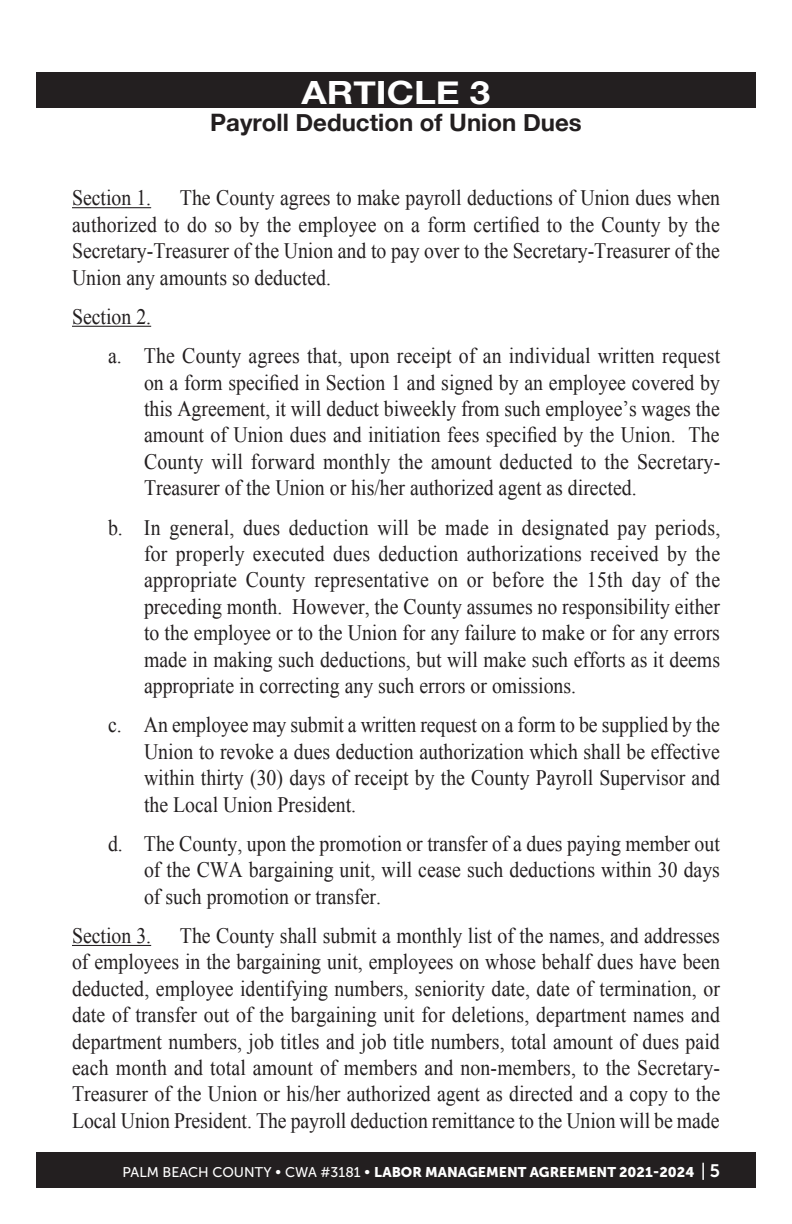
<style>
.page{position:relative;width:792px;height:1224px;background:#fff}
.page>*{position:absolute;margin:0;border:0;box-sizing:border-box;transform-origin:0 0}
.t1{font:700 32px "Helvetica Neue";color:#fff;scale:1.15 1}
.Section{font:700 24px "Helvetica Neue";color:#231f20}
.Sub_Sections{font:22px/26.4px "Times New Roman";color:#231f20;text-align:justify;scale:.9 1}
.Section-2{font:22px/26.4px "Times New Roman";color:#231f20;text-align:justify;scale:.9 1}
.t2{font:14px "Museo Sans 900";color:#fff}
.s1{font-family:"Museo Sans 500"}
.s2{font-family:"Museo Sans 500";font-size:18px}
.s3{font-family:"Museo Sans 700";font-size:18px}
</style>
<div class="page">
<div style="left:36px;top:1152px;width:720px;height:36px;background:#231f20"></div>
<div style="left:36px;top:72px;width:720px;height:36px;background:#231f20"></div>
<hr style="left:72px;top:207px;width:79px;height:1px;background:#231f20">
<hr style="left:72px;top:326px;width:79px;height:1px;background:#231f20">
<hr style="left:72px;top:945px;width:79px;height:1px;background:#231f20">
<p class="t1" style="left:302px;top:67px;width:166px">ARTICLE 3</p>
<p class="Section" style="left:210px;top:104px;width:373px">Payroll Deduction of Union Dues</p>
<p class="Section-2" style="left:72px;top:184px;width:722px;text-indent:108px">The County agrees to make payroll deductions of Union dues when authorized to do so by the employee on a form certified to the County by the Secretary-Treasurer of the Union and to pay over to the Secretary-Treasurer of the Union any amounts so deducted.</p>
<p class="Section-2" style="left:72px;top:303px;width:89px">Section 2.</p>
<p class="Sub_Sections" style="left:144px;top:342px;width:642px;text-indent:-36px">a. The County agrees that, upon receipt of an individual written request on a form specified in Section 1 and signed by an employee covered by this Agreement, it will deduct biweekly from such employee’s wages the amount of Union dues and initiation fees specified by the Union. The County will forward monthly the amount deducted to the Secretary-Treasurer of the Union or his/her authorized agent as directed.</p>
<p class="Sub_Sections" style="left:144px;top:514px;width:642px;text-indent:-36px">b. In general, dues deduction will be made in designated pay periods, for properly executed dues deduction authorizations received by the appropriate County representative on or before the 15th day of the preceding month. However, the County assumes no responsibility either to the employee or to the Union for any failure to make or for any errors made in making such deductions, but will make such efforts as it deems appropriate in correcting any such errors or omissions.</p>
<p class="Sub_Sections" style="left:144px;top:711px;width:642px;text-indent:-36px">c. An employee may submit a written request on a form to be supplied by the Union to revoke a dues deduction authorization which shall be effective within thirty (30) days of receipt by the County Payroll Supervisor and the Local Union President.</p>
<p class="Sub_Sections" style="left:144px;top:830px;width:642px;text-indent:-36px">d. The County, upon the promotion or transfer of a dues paying member out of the CWA bargaining unit, will cease such deductions within 30 days of such promotion or transfer.</p>
<p class="Section-2" style="left:72px;top:922px;width:89px">Section 3.</p>
<p class="Section-2" style="left:72px;top:184px;width:89px">Section 1.</p>
<p class="Section-2" style="left:72px;top:922px;width:722px;text-indent:108px">The County shall submit a monthly list of the names, and addresses of employees in the bargaining unit, employees on whose behalf dues have been deducted, employee identifying numbers, seniority date, date of termination, or date of transfer out of the bargaining unit for deletions, department names and department numbers, job titles and job title numbers, total amount of dues paid each month and total amount of members and non-members, to the Secretary-Treasurer of the Union or his/her authorized agent as directed and a copy to the Local Union President. The payroll deduction remittance to the Union will be made</p>
<p class="t2" style="left:122px;top:1164px;width:599px"><span class="s1">PALM BEACH COUNTY • CWA #3181 •</span> LABOR MANAGEMENT AGREEMENT 2021-2024 <span class="s2">|</span> <span class="s3">5</span></p>
</div>
